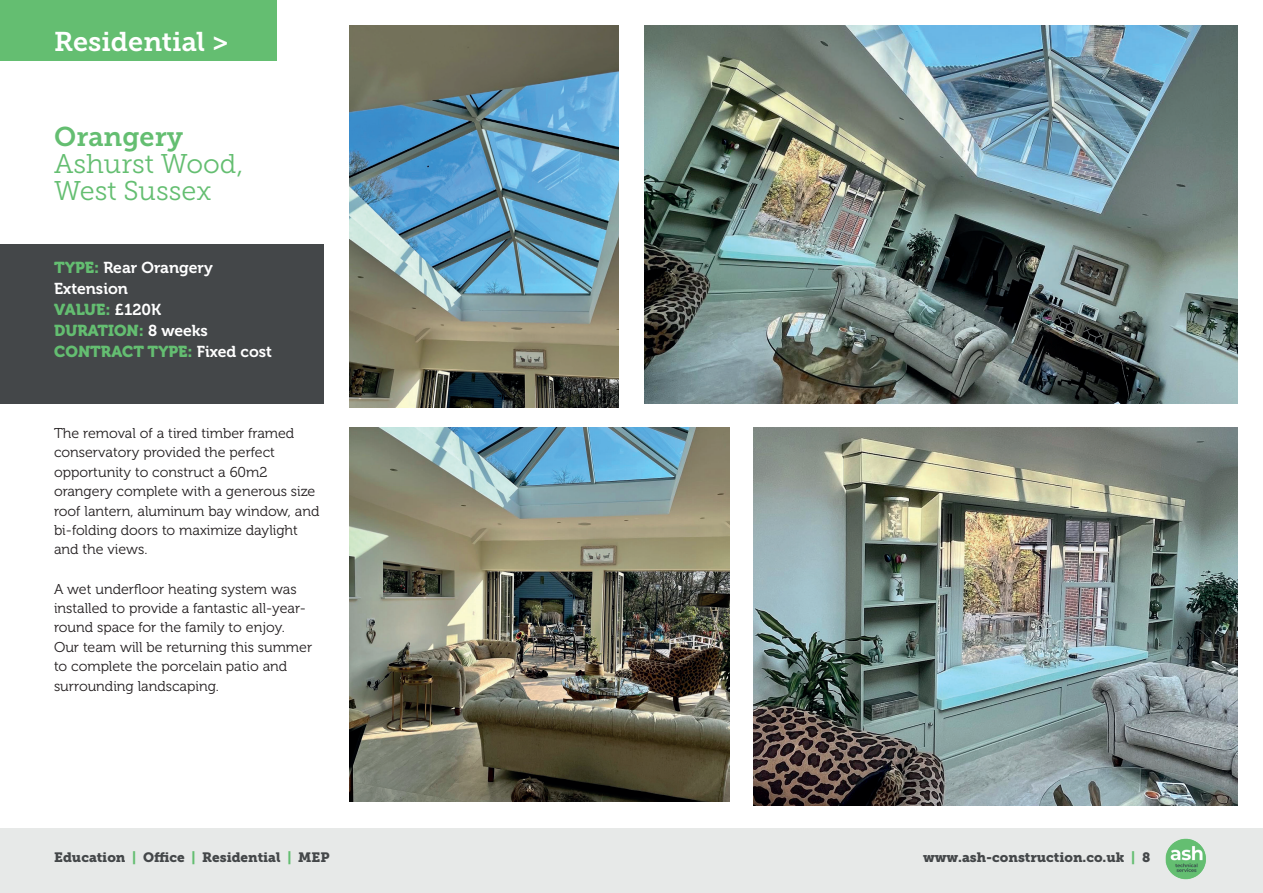
<style>
.page{position:relative;width:1263px;height:893px;background:#fff}
.page>*{position:absolute;margin:0;border:0;box-sizing:border-box;transform-origin:0 0}
.t1{font:27px/27px "Museo Slab 300";color:#64be71}
.t2{font:27px "Museo Slab 700";color:#fff}
.t3{font:27px "Museo Slab 700";color:#64be71}
.t4{font:15.75px/21px "Museo 900";color:#64be71}
.t5{font:15.75px/21px "Museo 700";color:#fff}
.t6{font:14.25px/19.5px "Museo 300";color:#231f20}
.t7{font:13.5px "Museo Slab 900";color:#444749}
.s1{font-family:"Museo 900";color:#64be71}
.s2{font-family:"Museo 700";color:#fff}
.s3{color:#64be71}
</style>
<div class="page">
<div style="left:0;top:828px;width:1263px;height:65px;background:#e7e9e8"></div>
<div style="left:0;top:0;width:276px;height:61px;background:#64be71"></div>
<img style="left:1166px;top:839px;width:40px;height:41px">
<img style="left:349px;top:26px;width:270px;height:382px">
<img style="left:349px;top:427px;width:381px;height:374px">
<img style="left:644px;top:26px;width:593px;height:378px">
<div style="left:0;top:244px;width:324px;height:160px;background:#444749"></div>
<img style="left:754px;top:427px;width:483px;height:378px">
<h1 class="t2" style="left:54px;top:26px;width:176px">Residential &gt;</h1>
<h1 class="t3" style="left:54px;top:121px;width:130px">Orangery</h1>
<h1 class="t1" style="left:54px;top:150px;width:191px">Ashurst Wood,<br>West Sussex</h1>
<p class="t5" style="left:54px;top:258px;width:160px"><span class="s1">TYPE:</span> Rear Orangery<br>Extension</p>
<p class="t4" style="left:54px;top:299px;width:219px">VALUE: <span class="s2">£120K<br></span>DURATION: <span class="s2">8 weeks<br></span>CONTRACT TYPE: <span class="s2">Fixed cost</span></p>
<p class="t6" style="left:54px;top:423px;width:267px">The removal of a tired timber framed conservatory provided the perfect opportunity to construct a 60m2 orangery complete with a generous size roof lantern, aluminum bay window, and bi-folding doors to maximize daylight and the views.</p>
<p class="t6" style="left:54px;top:579px;width:260px">A wet underfloor heating system was installed to provide a fantastic all-year&shy;round space for the family to enjoy.<br>Our team will be returning this summer to complete the porcelain patio and surrounding landscaping.</p>
<p class="t7" style="left:54px;top:849px;width:277px">Education <span class="s3">|</span> Office <span class="s3">|</span> Residential <span class="s3">|</span> MEP</p>
<p class="t7" style="left:923px;top:849px;width:229px">www.ash-construction.co.uk <span class="s3">|</span> 8</p>
</div>
